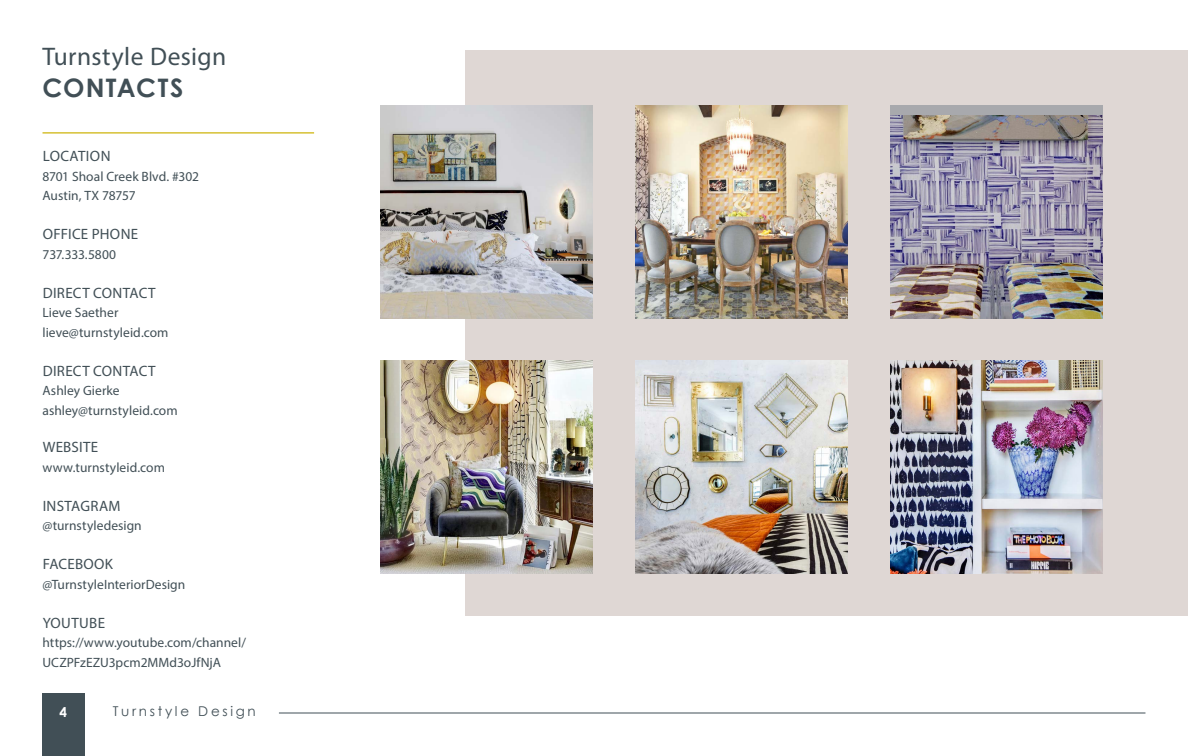
<style>
.page{position:relative;width:1188px;height:756px;background:#fff}
.page>*{position:absolute;margin:0;border:0;box-sizing:border-box;transform-origin:0 0}
.t1{font:25.5px "Myriad Pro";letter-spacing:.015em;color:#414f56}
.Subtitle{font:700 25.5px "Century Gothic";letter-spacing:.05em;color:#414f56}
.Paragraph_Text_Black{font:15px "Myriad Pro";letter-spacing:.025em;color:#414f56}
.Paragraph_Text_Black-2{font:13.5px/19.5px "Myriad Pro";letter-spacing:.005em;color:#414f56}
.t2{font:13.5px "Century Gothic";letter-spacing:.2em;color:#414f56}
.t3{font:700 13.5px "Century Gothic";color:#fff}
</style>
<div class="page">
<div style="left:465px;top:51px;width:723px;height:565px;background:#dfd7d4"></div>
<img style="left:635px;top:106px;width:213px;height:212px">
<img style="left:635px;top:361px;width:213px;height:212px">
<div style="left:890px;top:106px;width:213px;height:212px;background:#a8a9ad"></div>
<img style="left:890px;top:116px;width:213px;height:202px">
<img style="left:380px;top:106px;width:213px;height:212px">
<img style="left:890px;top:361px;width:213px;height:212px">
<img style="left:380px;top:361px;width:213px;height:212px">
<hr style="left:43px;top:132px;width:271px;height:2px;background:#d6c133">
<div style="left:42px;top:693px;width:43px;height:63px;background:#414f56"></div>
<hr style="left:279px;top:713px;width:866px;height:1px;background:#414f56">
<p class="t1" style="left:43px;top:41px;width:185px">Turnstyle Design</p>
<p class="Subtitle" style="left:43px;top:68px;width:142px">CONTACTS</p>
<p class="Paragraph_Text_Black" style="left:43px;top:147px;width:69px">LOCATION</p>
<p class="Paragraph_Text_Black-2" style="left:43px;top:166px;width:158px">8701 Shoal Creek Blvd. #302</p>
<p class="Paragraph_Text_Black-2" style="left:43px;top:186px;width:95px">Austin, TX 78757</p>
<p class="Paragraph_Text_Black" style="left:43px;top:225px;width:97px">OFFICE PHONE</p>
<p class="Paragraph_Text_Black-2" style="left:43px;top:244px;width:75px">737.333.5800</p>
<p class="Paragraph_Text_Black" style="left:43px;top:284px;width:114px">DIRECT CONTACT</p>
<p class="Paragraph_Text_Black-2" style="left:43px;top:303px;width:128px">Lieve Saether lieve@turnstyleid.com</p>
<p class="Paragraph_Text_Black" style="left:43px;top:362px;width:114px">DIRECT CONTACT</p>
<p class="Paragraph_Text_Black-2" style="left:43px;top:381px;width:137px">Ashley Gierke ashley@turnstyleid.com</p>
<p class="Paragraph_Text_Black" style="left:43px;top:438px;width:57px">WEBSITE</p>
<p class="Paragraph_Text_Black-2" style="left:43px;top:457px;width:124px">www.turnstyleid.com</p>
<p class="Paragraph_Text_Black" style="left:43px;top:497px;width:80px">INSTAGRAM</p>
<p class="Paragraph_Text_Black-2" style="left:43px;top:516px;width:101px">@turnstyledesign</p>
<p class="Paragraph_Text_Black" style="left:43px;top:555px;width:72px">FACEBOOK</p>
<p class="Paragraph_Text_Black-2" style="left:43px;top:574px;width:144px">@TurnstyleInteriorDesign</p>
<p class="Paragraph_Text_Black" style="left:43px;top:614px;width:64px">YOUTUBE</p>
<p class="Paragraph_Text_Black-2" style="left:43px;top:633px;width:205px">https://www.youtube.com/channel/<br>UCZPFzEZU3pcm2MMd3oJfNjA</p>
<p class="t3" style="left:60px;top:702px;width:9px">4</p>
<p class="t2" style="left:113px;top:702px;width:145px">Turnstyle Design</p>
</div>
